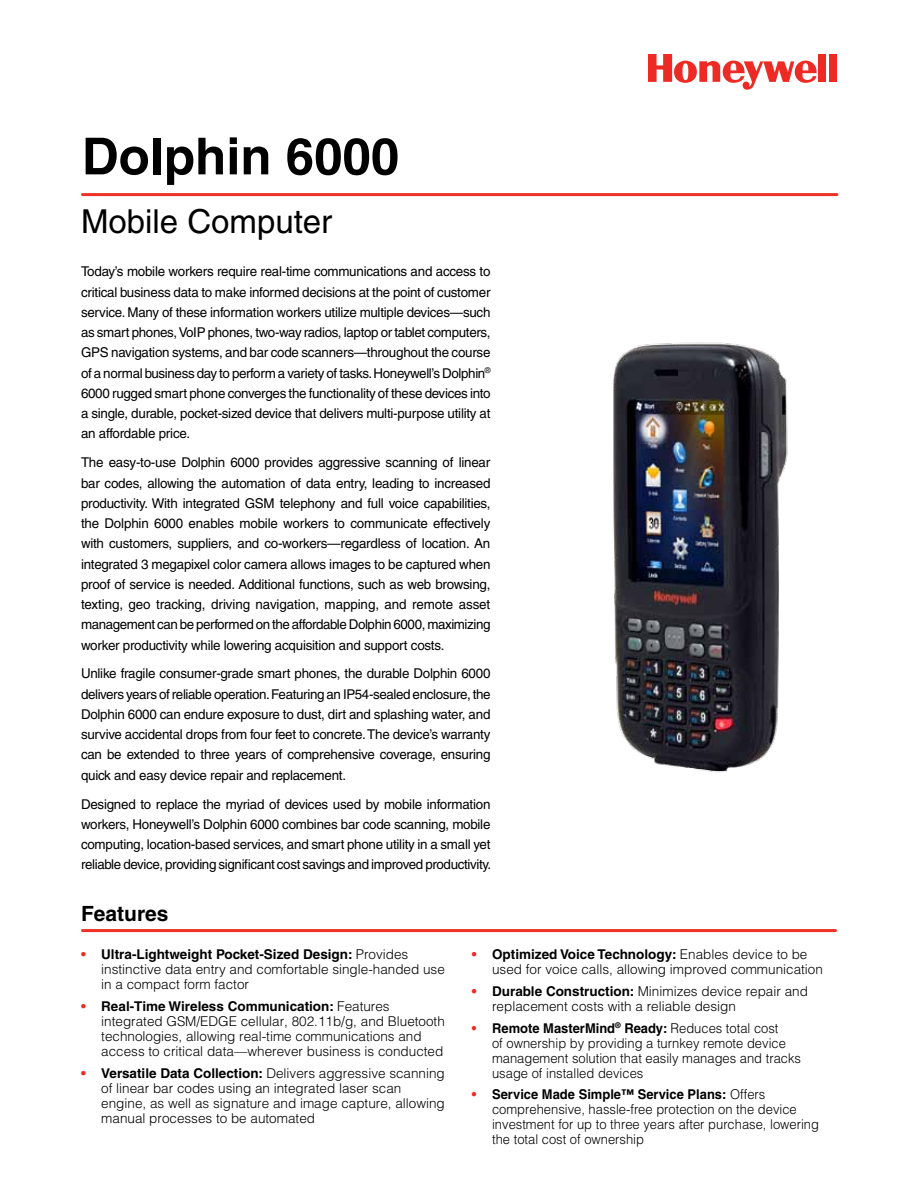
<style>
.page{position:relative;width:918px;height:1188px;background:#fff}
.page>*{position:absolute;margin:0;border:0;box-sizing:border-box;transform-origin:0 0}
.t1{font:700 51px "Helvetica";color:#000}
.t2{font:33px "Helvetica";color:#000}
.t3{font:700 21px "Helvetica";color:#000}
.t4{font:13.5px/20.2px "Helvetica";letter-spacing:-.02em;color:#000;text-align:justify}
.t5{font:300 13.5px/15px "Helvetica";color:#000}
.t6{font:300 13.5px/15px "Helvetica";color:#000;scale:.96 1}
.s1{font-weight:700;color:#ee2a24}
.s2{font-weight:700}
</style>
<div class="page">
<div style="left:818px;top:54px;width:8px;height:28px;background:#ee2a24"></div>
<div style="left:829px;top:54px;width:8px;height:28px;background:#ee2a24"></div>
<svg style="left:648px;top:54px;width:169px;height:36px"></svg>
<img style="left:613px;top:342px;width:175px;height:431px">
<hr style="left:82px;top:193px;width:755px;height:3px;background:#ee3124">
<hr style="left:82px;top:929px;width:754px;height:3px;background:#ee3124">
<h1 class="t1" style="left:82px;top:125px;width:319px">Dolphin 6000</h1>
<h2 class="t2" style="left:81px;top:202px;width:253px">Mobile Computer</h2>
<p class="t4" style="left:81px;top:262px;width:411px">Today’s mobile workers require real-time communications and access to critical business data to make informed decisions at the point of customer service. Many of these information workers utilize multiple devices—such as smart phones, VoIP phones, two-way radios, laptop or tablet computers, GPS navigation systems, and bar code scanners—throughout the course of a normal business day to perform a variety of tasks. Honeywell’s Dolphin<sup>® </sup>6000 rugged smart phone converges the functionality of these devices into a single, durable, pocket-sized device that delivers multi-purpose utility at an affordable price.</p>
<p class="t4" style="left:81px;top:452px;width:411px">The easy-to-use Dolphin 6000 provides aggressive scanning of linear bar codes, allowing the automation of data entry, leading to increased productivity. With integrated GSM telephony and full voice capabilities, the Dolphin 6000 enables mobile workers to communicate effectively with customers, suppliers, and co-workers—regardless of location. An integrated 3 megapixel color camera allows images to be captured when proof of service is needed. Additional functions, such as web browsing, texting, geo tracking, driving navigation, mapping, and remote asset management can be performed on the affordable Dolphin 6000, maximizing worker productivity while lowering acquisition and support costs.</p>
<p class="t4" style="left:81px;top:664px;width:411px">Unlike fragile consumer-grade smart phones, the durable Dolphin 6000 delivers years of reliable operation. Featuring an IP54-sealed enclosure, the Dolphin 6000 can endure exposure to dust, dirt and splashing water, and survive accidental drops from four feet to concrete. The device’s warranty can be extended to three years of comprehensive coverage, ensuring quick and easy device repair and replacement.</p>
<p class="t4" style="left:81px;top:794px;width:412px">Designed to replace the myriad of devices used by mobile information workers, Honeywell’s Dolphin 6000 combines bar code scanning, mobile computing, location-based services, and smart phone utility in a small yet reliable device, providing significant cost savings and improved productivity.</p>
<h3 class="t3" style="left:81px;top:900px;width:89px">Features</h3>
<p class="t5" style="left:101px;top:946px;width:345px;text-indent:-20px"><span class="s1">•</span> <span class="s2">Ultra-Lightweight Pocket-Sized Design:</span> Provides instinctive data entry and comfortable single-handed use in a compact form factor</p>
<p class="t5" style="left:101px;top:998px;width:345px;text-indent:-20px"><span class="s1">•</span> <span class="s2">Real-Time Wireless Communication:</span> Features integrated GSM/EDGE cellular, 802.11b/g, and Bluetooth technologies, allowing real-time communications and access to critical data—wherever business is conducted</p>
<p class="t5" style="left:101px;top:1065px;width:345px;text-indent:-20px"><span class="s1">•</span> <span class="s2">Versatile Data Collection:</span> Delivers aggressive scanning of linear bar codes using an integrated laser scan engine, as well as signature and image capture, allowing manual processes to be automated</p>
<p class="t5" style="left:492px;top:946px;width:332px;text-indent:-20px"><span class="s1">•</span> <span class="s2">Optimized Voice Technology:</span> Enables device to be used for voice calls, allowing improved communication</p>
<p class="t5" style="left:492px;top:983px;width:317px;text-indent:-20px"><span class="s1">•</span> <span class="s2">Durable Construction:</span> Minimizes device repair and replacement costs with a reliable design</p>
<p class="t6" style="left:492px;top:1020px;width:323px;text-indent:-20px"><span class="s1">•</span> <span class="s2">Remote MasterMind</span><sup>®</sup> <span class="s2">Ready:</span> Reduces total cost<br>of ownership by providing a turnkey remote device management solution that easily manages and tracks usage of installed devices</p>
<p class="t6" style="left:492px;top:1087px;width:342px;text-indent:-20px"><span class="s1">•</span> <span class="s2">Service Made Simple™ Service Plans:</span> Offers comprehensive, hassle-free protection on the device investment for up to three years after purchase, lowering the total cost of ownership</p>
</div>
